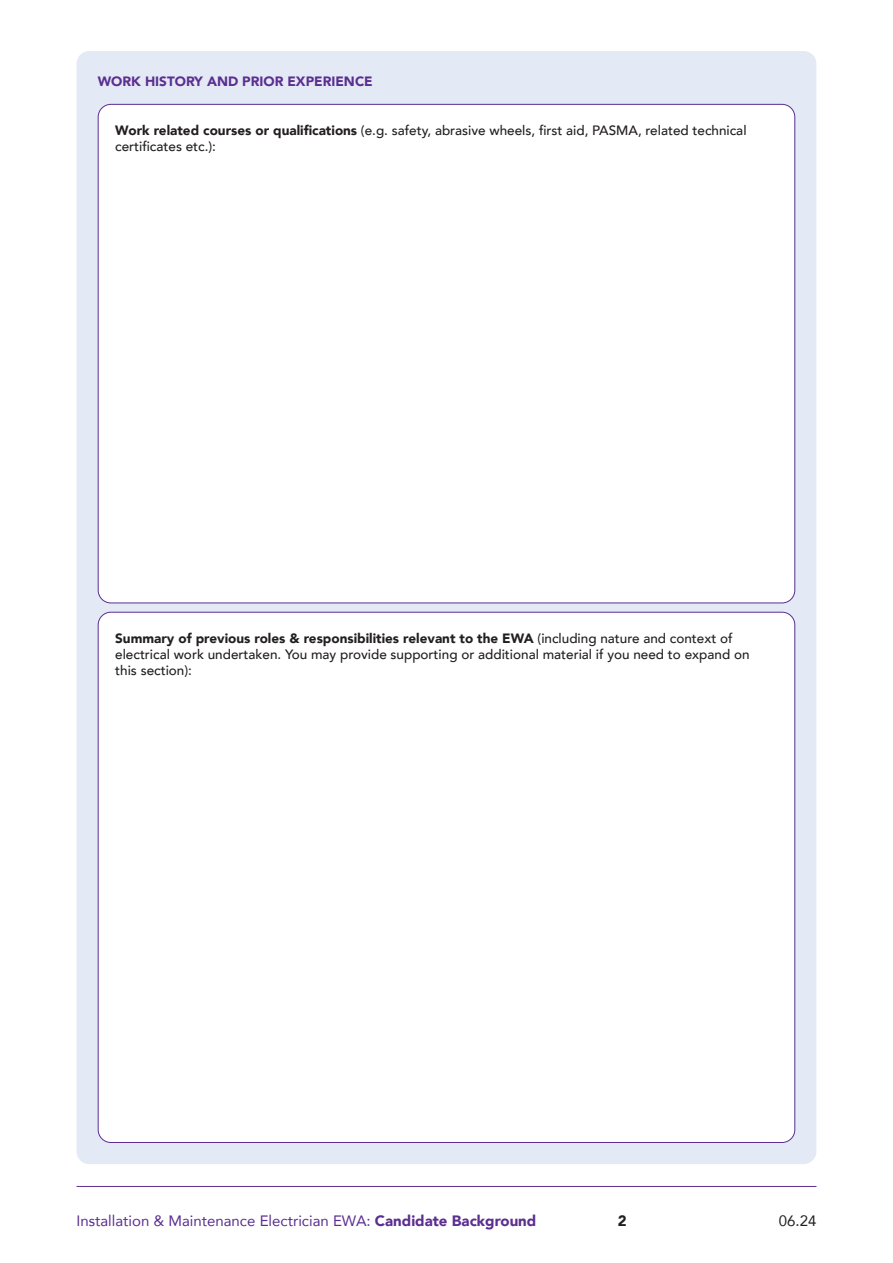
<style>
.page{position:relative;width:893px;height:1263px;background:#fff}
.page>*{position:absolute;margin:0;border:0;box-sizing:border-box;transform-origin:0 0}
.t1{font:15px "Avenir";color:#5b2e91}
.t2{font:15px "Avenir";color:#231f20}
.t3{font:900 15px "Avenir";color:#231f20}
.t4{font:500 13.5px/16.2px "Avenir";color:#231f20}
.t5{font:900 13.5px "Avenir";color:#5b2e91}
.s1{font-weight:900}
</style>
<div class="page">
<hr style="left:77px;top:1186px;width:739px;height:1px;background:#5b2e91">
<div style="left:77px;top:51px;width:739px;height:1113px;background:#e4eaf5;border-radius:13px"></div>
<div style="left:98px;top:104px;width:697px;height:499px;background:#fff;border-radius:13px"></div>
<div style="left:98px;top:612px;width:697px;height:530px;background:#fff;border-radius:13px"></div>
<p class="t5" style="left:98px;top:70px;width:276px">WORK HISTORY AND PRIOR EXPERIENCE</p>
<p class="t4" style="left:115px;top:121px;width:633px"><span class="s1">Work related courses or qualifications</span> (e.g. safety, abrasive wheels, first aid, PASMA, related technical certificates etc.):</p>
<p class="t4" style="left:115px;top:629px;width:636px"><span class="s1">Summary of previous roles &amp; responsibilities relevant to the EWA</span> (including nature and context of electrical work undertaken. You may provide supporting or additional material if you need to expand on this section):</p>
<p class="t1" style="left:77px;top:1208px;width:461px">Installation &amp; Maintenance Electrician EWA: <span class="s1">Candidate Background</span></p>
<p class="t3" style="left:618px;top:1208px;width:10px">2</p>
<p class="t2" style="left:779px;top:1209px;width:39px">06.24</p>
</div>
